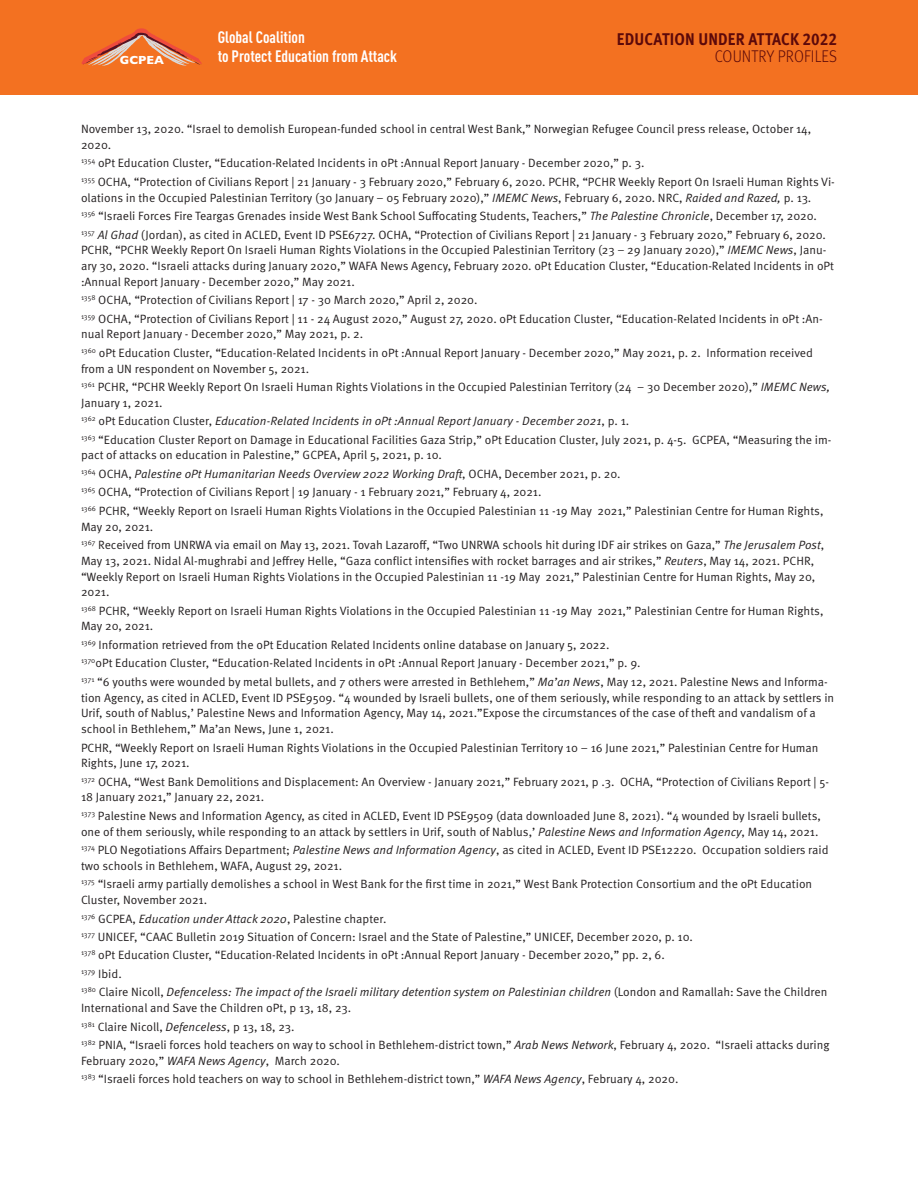
<style>
.page{position:relative;width:918px;height:1188px;background:#fff}
.page>*{position:absolute;margin:0;border:0;box-sizing:border-box;transform-origin:0 0}
.t1{font:700 16.95px "Meta Pro";letter-spacing:.01em;color:#5c090a;scale:.9 1}
.t2{font:300 16.95px "Meta Pro";letter-spacing:.01em;color:#5c090a;scale:.9 1}
.t3{font:700 16.35px/19.4px "DIN Cond";color:#fff}
.t4{font:12px/18.5px "Meta Pro Norm";color:#231f20}
.t5{font:12px "Meta Pro Norm Ita";color:#231f20}
.t6{font:700 11.85px "Gill Sans";color:#fff}
.s1{font-family:"Meta Pro Norm Ita"}
.s2{font-family:"Meta Pro Norm"}
</style>
<div class="page">
<div style="left:0;top:0;width:918px;height:95px;background:#f37121"></div>
<svg style="left:81px;top:28px;width:121px;height:38px"></svg>
<h2 class="t3" style="left:218px;top:29px;width:181px">Global Coalition<br>to Protect Education from Attack</h2>
<h1 class="t1" style="left:617px;top:29px;width:246px">EDUCATION UNDER ATTACK 2022</h1>
<p class="t6" style="left:120px;top:56px;width:46px">GCPEA</p>
<h1 class="t2" style="left:715px;top:47px;width:137px">COUNTRY PROFILES</h1>
<p class="t4" style="left:81px;top:122px;width:732px;line-height:15.8px">November 13, 2020. “Israel to demolish European-funded school in central West Bank,” Norwegian Refugee Council press release, October 14,<br>2020.</p>
<p class="t4" style="left:81px;top:155px;width:755px"><sup>1354</sup> oPt Education Cluster, “Education-Related Incidents in oPt :Annual Report January - December 2020,” p. 3.<br><sup>1355</sup> OCHA, “Protection of Civilians Report | 21 January - 3 February 2020,” February 6, 2020. PCHR, “PCHR Weekly Report On Israeli Human Rights Vi-</p>
<p class="t4" style="left:81px;top:189px;width:747px">olations in the Occupied Palestinian Territory (30 January – 05 February 2020),” <span class="s1">IMEMC News</span>, February 6, 2020. NRC, <span class="s1">Raided and Razed,</span> p. 13.<br><sup>1356</sup> “Israeli Forces Fire Teargas Grenades inside West Bank School Suffocating Students, Teachers,” <span class="s1">The Palestine Chronicle</span>, December 17, 2020.<br><sup>1357</sup> <span class="s1">Al Ghad</span> (Jordan), as cited in ACLED, Event ID PSE6727. OCHA, “Protection of Civilians Report | 21 January - 3 February 2020,” February 6, 2020.</p>
<p class="t4" style="left:81px;top:243px;width:755px;line-height:15.8px">PCHR, “PCHR Weekly Report On Israeli Human Rights Violations in the Occupied Palestinian Territory (23 – 29 January 2020),” <span class="s1">IMEMC News</span>, Janu&shy;ary 30, 2020. “Israeli attacks during January 2020,” WAFA News Agency, February 2020. oPt Education Cluster, “Education-Related Incidents in oPt :Annual Report January - December 2020,” May 2021.</p>
<p class="t4" style="left:81px;top:292px;width:743px"><sup>1358</sup> OCHA, “Protection of Civilians Report | 17 - 30 March 2020,” April 2, 2020.<br><sup>1359</sup> OCHA, “Protection of Civilians Report | 11 - 24 August 2020,” August 27, 2020. oPt Education Cluster, “Education-Related Incidents in oPt :An-</p>
<p class="t4" style="left:81px;top:326px;width:734px">nual Report January - December 2020,” May 2021, p. 2.<br><sup>1360</sup> oPt Education Cluster, “Education-Related Incidents in oPt :Annual Report January - December 2020,” May 2021, p. 2. Information received</p>
<p class="t4" style="left:81px;top:360px;width:751px">from a UN respondent on November 5, 2021.<br><sup>1361</sup> PCHR, “PCHR Weekly Report On Israeli Human Rights Violations in the Occupied Palestinian Territory (24 – 30 December 2020),” <span class="s1">IMEMC News,</span></p>
<p class="t4" style="left:81px;top:394px;width:83px">January 1, 2021.</p>
<p class="t5" style="left:81px;top:417px;width:550px"><sup>1362</sup> <span class="s2">oPt Education Cluster,</span> Education-Related Incidents in oPt :Annual Report January - December 2021<span class="s2">, p. 1.</span></p>
<p class="t4" style="left:81px;top:433px;width:752px;line-height:15.8px"><sup>1363</sup> “Education Cluster Report on Damage in Educational Facilities Gaza Strip,” oPt Education Cluster, July 2021, p. 4-5. GCPEA, “Measuring the im&shy;pact of attacks on education in Palestine,” GCPEA, April 5, 2021, p. 10.</p>
<p class="t5" style="left:81px;top:469px;width:541px"><sup>1364</sup> <span class="s2">OCHA,</span> Palestine oPt Humanitarian Needs Overview 2022 Working Draft<span class="s2">, OCHA, December 2021, p. 20.</span></p>
<p class="t4" style="left:81px;top:484px;width:744px"><sup>1365</sup> OCHA, “Protection of Civilians Report | 19 January - 1 February 2021,” February 4, 2021.<br><sup>1366</sup> PCHR, “Weekly Report on Israeli Human Rights Violations in the Occupied Palestinian 11 -19 May 2021,” Palestinian Centre for Human Rights,</p>
<p class="t4" style="left:81px;top:518px;width:745px">May 20, 2021.<br><sup>1367</sup> Received from UNRWA via email on May 13, 2021. Tovah Lazaroff, “Two UNRWA schools hit during IDF air strikes on Gaza,” <span class="s1">The Jerusalem Post</span>,</p>
<p class="t4" style="left:81px;top:554px;width:736px;line-height:15.8px;text-align:justify">May 13, 2021. Nidal Al-mughrabi and Jeffrey Helle, “Gaza conflict intensifies with rocket barrages and air strikes,” <span class="s1">Reuters</span>, May 14, 2021. PCHR, “Weekly Report on Israeli Human Rights Violations in the Occupied Palestinian 11 -19 May 2021,” Palestinian Centre for Human Rights, May 20, 2021.</p>
<p class="t4" style="left:81px;top:604px;width:744px;line-height:15.8px"><sup>1368</sup> PCHR, “Weekly Report on Israeli Human Rights Violations in the Occupied Palestinian 11 -19 May 2021,” Palestinian Centre for Human Rights,<br>May 20, 2021.</p>
<p class="t4" style="left:81px;top:636px;width:748px"><sup>1369</sup> Information retrieved from the oPt Education Related Incidents online database on January 5, 2022.<br><sup>1370</sup>oPt Education Cluster, “Education-Related Incidents in oPt :Annual Report January - December 2021,” p. 9.<br><sup>1371</sup> “6 youths were wounded by metal bullets, and 7 others were arrested in Bethlehem,” <span class="s1">Ma’an News</span>, May 12, 2021. Palestine News and Informa-</p>
<p class="t4" style="left:81px;top:690px;width:755px;line-height:15.8px">tion Agency, as cited in ACLED, Event ID PSE9509. “4 wounded by Israeli bullets, one of them seriously, while responding to an attack by settlers in<br>Urif, south of Nablus,’ Palestine News and Information Agency, May 14, 2021.”Expose the circumstances of the case of theft and vandalism of a school in Bethlehem,” Ma’an News, June 1, 2021.</p>
<p class="t4" style="left:81px;top:740px;width:739px;line-height:15.8px">PCHR, “Weekly Report on Israeli Human Rights Violations in the Occupied Palestinian Territory 10 – 16 June 2021,” Palestinian Centre for Human<br>Rights, June 17, 2021.</p>
<p class="t4" style="left:81px;top:775px;width:750px;line-height:15.8px"><sup>1372</sup> OCHA, “West Bank Demolitions and Displacement: An Overview - January 2021,” February 2021, p .3. OCHA, “Protection of Civilians Report | 5-<br>18 January 2021,” January 22, 2021.</p>
<p class="t4" style="left:81px;top:809px;width:741px;line-height:15.8px"><sup>1373</sup> Palestine News and Information Agency, as cited in ACLED, Event ID PSE9509 (data downloaded June 8, 2021). “4 wounded by Israeli bullets, one of them seriously, while responding to an attack by settlers in Urif, south of Nablus,’ <span class="s1">Palestine News and Information Agency</span>, May 14, 2021.</p>
<p class="t4" style="left:81px;top:843px;width:749px;line-height:15.8px"><sup>1374</sup> PLO Negotiations Affairs Department; <span class="s1">Palestine News and Information Agency</span>, as cited in ACLED, Event ID PSE12220. Occupation soldiers raid two schools in Bethlehem, WAFA, August 29, 2021.</p>
<p class="t4" style="left:81px;top:877px;width:733px;line-height:15.8px"><sup>1375</sup> “Israeli army partially demolishes a school in West Bank for the first time in 2021,” West Bank Protection Consortium and the oPt Education<br>Cluster, November 2021.</p>
<p class="t4" style="left:81px;top:910px;width:614px"><sup>1376</sup> GCPEA, <span class="s1">Education under Attack 2020</span>, Palestine chapter.<br><sup>1377</sup> UNICEF, “CAAC Bulletin 2019 Situation of Concern: Israel and the State of Palestine,” UNICEF, December 2020, p. 10.<br><sup>1378</sup> oPt Education Cluster, “Education-Related Incidents in oPt :Annual Report January - December 2020,” pp. 2, 6.<br><sup>1379</sup> Ibid.</p>
<p class="t5" style="left:81px;top:988px;width:748px"><sup>1380</sup> <span class="s2">Claire Nicoll,</span> Defenceless: The impact of the Israeli military detention system on Palestinian children <span class="s2">(London and Ramallah: Save the Children</span></p>
<p class="t4" style="left:81px;top:1000px;width:750px">International and Save the Children oPt, p 13, 18, 23.<br><sup>1381</sup> Claire Nicoll, <span class="s1">Defenceless</span>, p 13, 18, 23.<br><sup>1382</sup> PNIA, “Israeli forces hold teachers on way to school in Bethlehem-district town,” <span class="s1">Arab News Network</span>, February 4, 2020. “Israeli attacks during</p>
<p class="t4" style="left:81px;top:1052px;width:599px">February 2020,” <span class="s1">WAFA News Agency</span>, March 2020.<br><sup>1383</sup> “Israeli forces hold teachers on way to school in Bethlehem-district town,” <span class="s1">WAFA News Agency</span>, February 4, 2020.</p>
</div>
